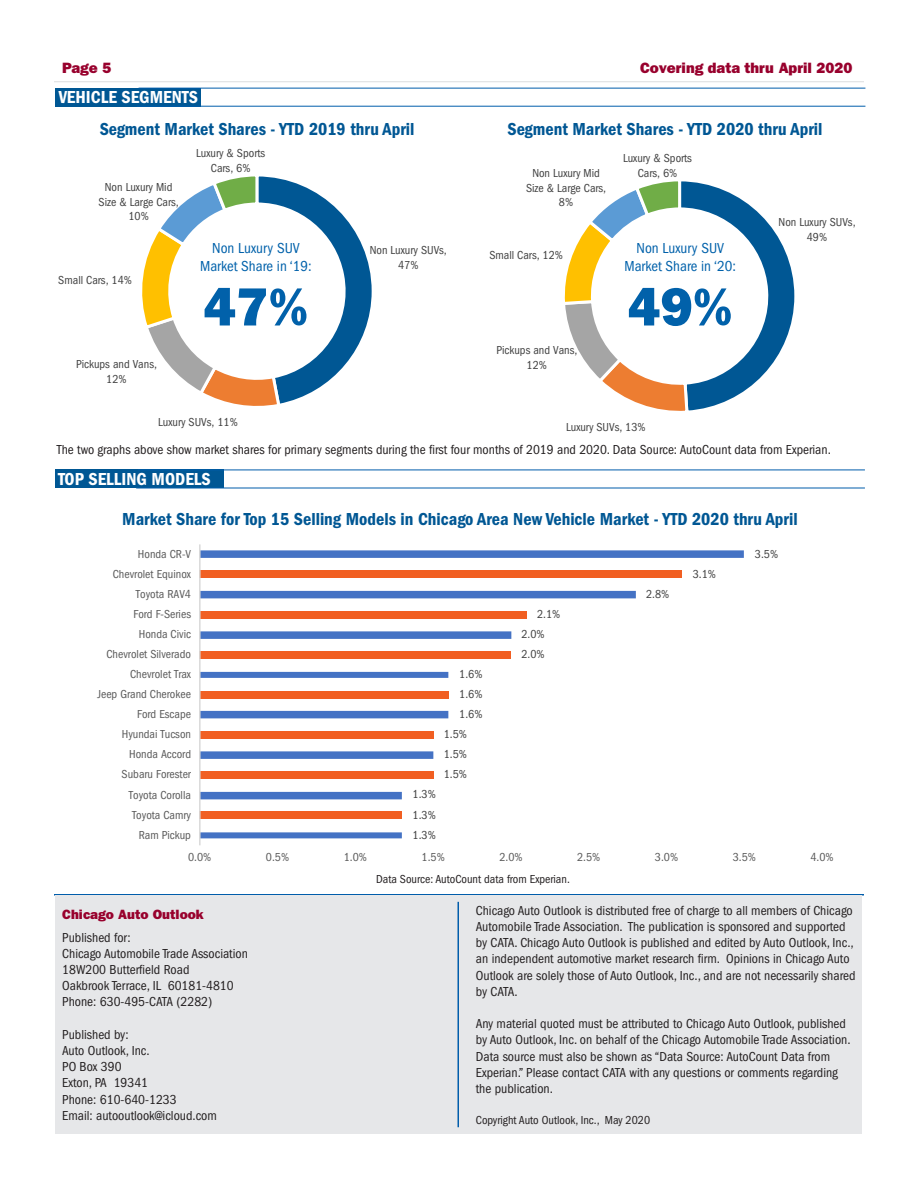
<style>
.page{position:relative;width:918px;height:1188px;background:#fff}
.page>*{position:absolute;margin:0;border:0;box-sizing:border-box;transform-origin:0 0}
.Data_Source{font:54px "ITC Franklin Gothic Std Hvy";color:#0161aa}
.Graph_and_table_head{font:18px "ITC Franklin Gothic Std Dm Cd";color:#005794}
.Graph_and_table_head-2{font:18px "ITC Franklin Gothic Std Dm Cd";color:#fff}
.Data_Source-2{font:condensed 15px/18px "ITC Franklin Gothic Std";color:#0161aa;text-align:center}
.t1{font:15px "ITC Franklin Gothic Std Hvy";color:#98012d}
.Body{font:condensed 13.5px/16.2px "ITC Franklin Gothic Std";color:#231f20}
.t2{font:13.5px "ITC Franklin Gothic Std Hvy";color:#98012d}
.t3{font:condensed 12px/15px "ITC Franklin Gothic Std";color:#404040;text-align:center}
.t4{font:condensed 12px "ITC Franklin Gothic Std";color:#595959}
.Body-2{font:condensed 12px "ITC Franklin Gothic Std";color:#231f20}
</style>
<div class="page">
<svg style="left:201px;top:550px;width:543px;height:288px"></svg>
<hr style="left:199px;top:544px;width:2px;height:301px;background:#d9d9d9">
<svg style="left:564px;top:181px;width:231px;height:230px"></svg>
<svg style="left:142px;top:176px;width:230px;height:230px"></svg>
<hr style="left:54px;top:894px;width:810px;height:2px;background:#015dab">
<div style="left:56px;top:895px;width:806px;height:239px;background:#e6e7e9"></div>
<hr style="left:458px;top:902px;width:1px;height:225px;background:#015dab">
<hr style="left:54px;top:81px;width:810px;height:1px;background:#dcdddf">
<div style="left:55px;top:88px;width:146px;height:19px;background:#005794"></div>
<hr style="left:139px;top:88px;width:726px;height:1px;background:#015dab">
<hr style="left:137px;top:106px;width:728px;height:1px;background:#015dab">
<div style="left:55px;top:470px;width:169px;height:18px;background:#005794"></div>
<hr style="left:138px;top:470px;width:727px;height:1px;background:#015dab">
<hr style="left:136px;top:488px;width:729px;height:1px;background:#015dab">
<p class="t1" style="left:62px;top:59px;width:51px">Page 5</p>
<p class="t1" style="left:640px;top:59px;width:214px">Covering data thru April 2020</p>
<p class="Graph_and_table_head-2" style="left:59px;top:87px;width:141px">VEHICLE SEGMENTS</p>
<p class="Graph_and_table_head" style="left:100px;top:119px;width:316px">Segment Market Shares - YTD 2019 thru April</p>
<p class="t3" style="left:99px;top:180px;width:82px">Non Luxury Mid<br>Size &amp; Large Cars,</p>
<p class="t3" style="left:128px;top:208px;width:22px">10%</p>
<p class="t3" style="left:58px;top:273px;width:75px">Small Cars, 14%</p>
<p class="t3" style="left:76px;top:356px;width:82px">Pickups and Vans,<br>12%</p>
<p class="t3" style="left:196px;top:146px;width:70px">Luxury &amp; Sports<br>Cars, 6%</p>
<p class="Data_Source-2" style="left:200px;top:240px;width:113px">Non Luxury SUV<br>Market Share in ‘19:</p>
<p class="Data_Source" style="left:204px;top:275px;width:106px">47%</p>
<p class="t3" style="left:158px;top:414px;width:81px">Luxury SUVs, 11%</p>
<p class="t3" style="left:370px;top:243px;width:78px">Non Luxury SUVs,<br>47%</p>
<p class="Graph_and_table_head" style="left:508px;top:119px;width:316px">Segment Market Shares - YTD 2020 thru April</p>
<p class="t3" style="left:526px;top:166px;width:82px">Non Luxury Mid<br>Size &amp; Large Cars,</p>
<p class="t3" style="left:559px;top:194px;width:16px">8%</p>
<p class="t3" style="left:489px;top:248px;width:75px">Small Cars, 12%</p>
<p class="t3" style="left:496px;top:342px;width:82px">Pickups and Vans,<br>12%</p>
<p class="t3" style="left:623px;top:151px;width:70px">Luxury &amp; Sports<br>Cars, 6%</p>
<p class="Data_Source-2" style="left:625px;top:240px;width:113px">Non Luxury SUV<br>Market Share in ‘20:</p>
<p class="Data_Source" style="left:628px;top:275px;width:106px">49%</p>
<p class="t3" style="left:566px;top:420px;width:81px">Luxury SUVs, 13%</p>
<p class="t3" style="left:779px;top:215px;width:78px">Non Luxury SUVs,<br>49%</p>
<p class="Body" style="left:57px;top:442px;width:776px">The two graphs above show market shares for primary segments during the first four months of 2019 and 2020. Data Source: AutoCount data from Experian.</p>
<p class="Graph_and_table_head-2" style="left:58px;top:469px;width:154px">TOP SELLING MODELS</p>
<p class="Graph_and_table_head" style="left:122px;top:509px;width:677px">Market Share for Top 15 Selling Models in Chicago Area New Vehicle Market - YTD 2020 thru April</p>
<p class="t4" style="left:138px;top:547px;width:55px">Honda CR-V</p>
<p class="t3" style="left:755px;top:546px;width:25px">3.5%</p>
<p class="t4" style="left:113px;top:567px;width:80px">Chevrolet Equinox</p>
<p class="t3" style="left:693px;top:566px;width:25px">3.1%</p>
<p class="t4" style="left:136px;top:587px;width:57px">Toyota RAV4</p>
<p class="t3" style="left:646px;top:586px;width:25px">2.8%</p>
<p class="t4" style="left:133px;top:607px;width:59px">Ford F-Series</p>
<p class="t3" style="left:537px;top:607px;width:25px">2.1%</p>
<p class="t4" style="left:139px;top:627px;width:54px">Honda Civic</p>
<p class="t3" style="left:522px;top:627px;width:25px">2.0%</p>
<p class="t4" style="left:107px;top:647px;width:86px">Chevrolet Silverado</p>
<p class="t3" style="left:522px;top:647px;width:25px">2.0%</p>
<p class="t4" style="left:130px;top:667px;width:62px">Chevrolet Trax</p>
<p class="t3" style="left:459px;top:667px;width:25px">1.6%</p>
<p class="t4" style="left:97px;top:687px;width:95px">Jeep Grand Cherokee</p>
<p class="t3" style="left:459px;top:687px;width:25px">1.6%</p>
<p class="t4" style="left:137px;top:708px;width:55px">Ford Escape</p>
<p class="t3" style="left:459px;top:707px;width:25px">1.6%</p>
<p class="t4" style="left:122px;top:728px;width:71px">Hyundai Tucson</p>
<p class="t3" style="left:444px;top:727px;width:25px">1.5%</p>
<p class="t4" style="left:129px;top:748px;width:63px">Honda Accord</p>
<p class="t3" style="left:444px;top:747px;width:25px">1.5%</p>
<p class="t4" style="left:122px;top:768px;width:71px">Subaru Forester</p>
<p class="t3" style="left:444px;top:767px;width:25px">1.5%</p>
<p class="t4" style="left:129px;top:788px;width:64px">Toyota Corolla</p>
<p class="t3" style="left:413px;top:787px;width:25px">1.3%</p>
<p class="t4" style="left:132px;top:808px;width:61px">Toyota Camry</p>
<p class="t3" style="left:413px;top:807px;width:25px">1.3%</p>
<p class="t4" style="left:139px;top:828px;width:54px">Ram Pickup</p>
<p class="t3" style="left:413px;top:827px;width:25px">1.3%</p>
<p class="t4" style="left:188px;top:851px;width:25px">0.0%</p>
<p class="t4" style="left:266px;top:851px;width:25px">0.5%</p>
<p class="t4" style="left:344px;top:851px;width:25px">1.0%</p>
<p class="t4" style="left:422px;top:851px;width:25px">1.5%</p>
<p class="t4" style="left:499px;top:851px;width:25px">2.0%</p>
<p class="t4" style="left:577px;top:851px;width:25px">2.5%</p>
<p class="t4" style="left:655px;top:851px;width:25px">3.0%</p>
<p class="t4" style="left:733px;top:851px;width:25px">3.5%</p>
<p class="t4" style="left:811px;top:851px;width:25px">4.0%</p>
<p class="t2" style="left:62px;top:906px;width:143px">Chicago Auto Outlook</p>
<p class="Body" style="left:62px;top:929px;width:70px">Published for:</p>
<p class="Body" style="left:62px;top:945px;width:187px">Chicago Automobile Trade Association</p>
<p class="Body" style="left:62px;top:962px;width:173px">18W200 Butterfield Road<br>Oakbrook Terrace, IL 60181-4810</p>
<p class="Body" style="left:62px;top:994px;width:152px">Phone: 630-495-CATA (2282)</p>
<p class="Body" style="left:62px;top:1026px;width:68px">Published by:</p>
<p class="Body" style="left:62px;top:1043px;width:89px">Auto Outlook, Inc.</p>
<p class="Body" style="left:62px;top:1059px;width:61px">PO Box 390</p>
<p class="Body" style="left:62px;top:1075px;width:87px">Exton, PA 19341</p>
<p class="Body" style="left:62px;top:1091px;width:116px">Phone: 610-640-1233</p>
<p class="Body" style="left:62px;top:1107px;width:156px">Email: autooutlook@icloud.com</p>
<p class="Body-2" style="left:376px;top:873px;width:195px">Data Source: AutoCount data from Experian.</p>
<p class="Body" style="left:476px;top:902px;width:381px">Chicago Auto Outlook is distributed free of charge to all members of Chicago Automobile Trade Association. The publication is sponsored and supported by CATA. Chicago Auto Outlook is published and edited by Auto Outlook, Inc., an independent automotive market research firm. Opinions in Chicago Auto Outlook are solely those of Auto Outlook, Inc., and are not necessarily shared by CATA.</p>
<p class="Body" style="left:476px;top:1016px;width:376px">Any material quoted must be attributed to Chicago Auto Outlook, published by Auto Outlook, Inc. on behalf of the Chicago Automobile Trade Association.<br>Data source must also be shown as “Data Source: AutoCount Data from Experian.” Please contact CATA with any questions or comments regarding the publication.</p>
<p class="Body-2" style="left:476px;top:1113px;width:176px">Copyright Auto Outlook, Inc., May 2020</p>
</div>
